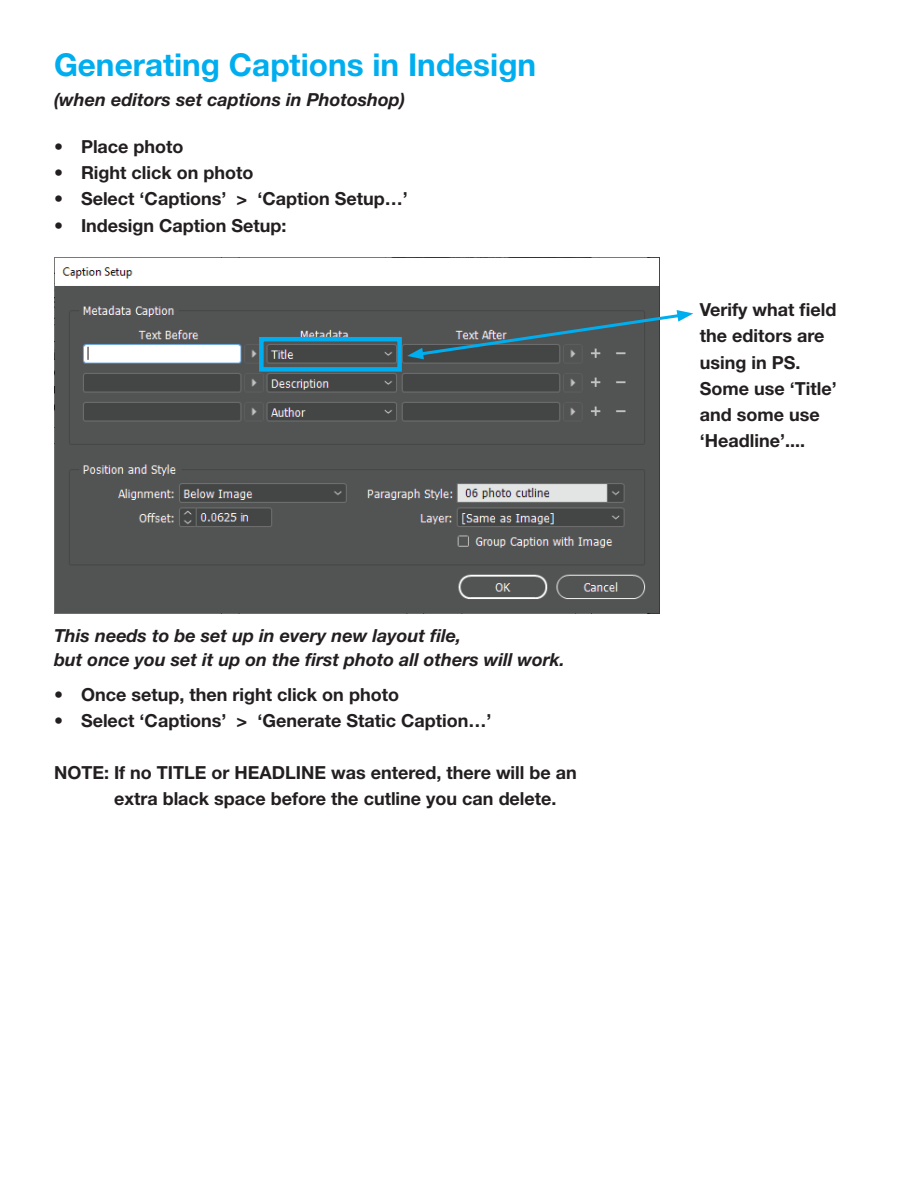
<style>
.page{position:relative;width:918px;height:1188px;background:#fff}
.page>*{position:absolute;margin:0;border:0;box-sizing:border-box;transform-origin:0 0}
.t1{font:700 31.5px "Helvetica Neue LT Std";color:#00aeef}
.t2{font:700 18px/26.1px "Helvetica Neue LT Std";color:#231f20}
.t3{font:italic 700 18px/23.1px "Helvetica Neue LT Std";color:#231f20}
</style>
<div class="page">
<img style="left:54px;top:258px;width:605px;height:355px">
<div style="left:259px;top:337px;width:143px;height:35px;border:4px solid #00aeef"></div>
<svg style="left:407px;top:310px;width:286px;height:49px;background:#5e6b6f"></svg>
<h1 class="t1" style="left:54px;top:46px;width:484px">Generating Captions in Indesign</h1>
<p class="t3" style="left:54px;top:87px;width:353px">(when editors set captions in Photoshop)</p>
<p class="t2" style="left:54px;top:133px;width:131px">• Place photo</p>
<p class="t2" style="left:54px;top:159px;width:201px">• Right click on photo</p>
<p class="t2" style="left:54px;top:186px;width:355px">• Select ‘Captions’ &gt; ‘Caption Setup…’</p>
<p class="t2" style="left:54px;top:212px;width:234px">• Indesign Caption Setup:</p>
<p class="t3" style="left:54px;top:624px;width:512px">This needs to be set up in every new layout file,<br>but once you set it up on the first photo all others will work.</p>
<p class="t2" style="left:54px;top:681px;width:347px">• Once setup, then right click on photo</p>
<p class="t2" style="left:54px;top:707px;width:439px">• Select ‘Captions’ &gt; ‘Generate Static Caption…’</p>
<p class="t2" style="left:114px;top:759px;width:464px;text-indent:-60px">NOTE: If no TITLE or HEADLINE was entered, there will be an extra black space before the cutline you can delete.</p>
<p class="t2" style="left:700px;top:297px;width:138px">Verify what field the editors are using in PS.<br>Some use ‘Title’ and some use ‘Headline’....</p>
</div>
